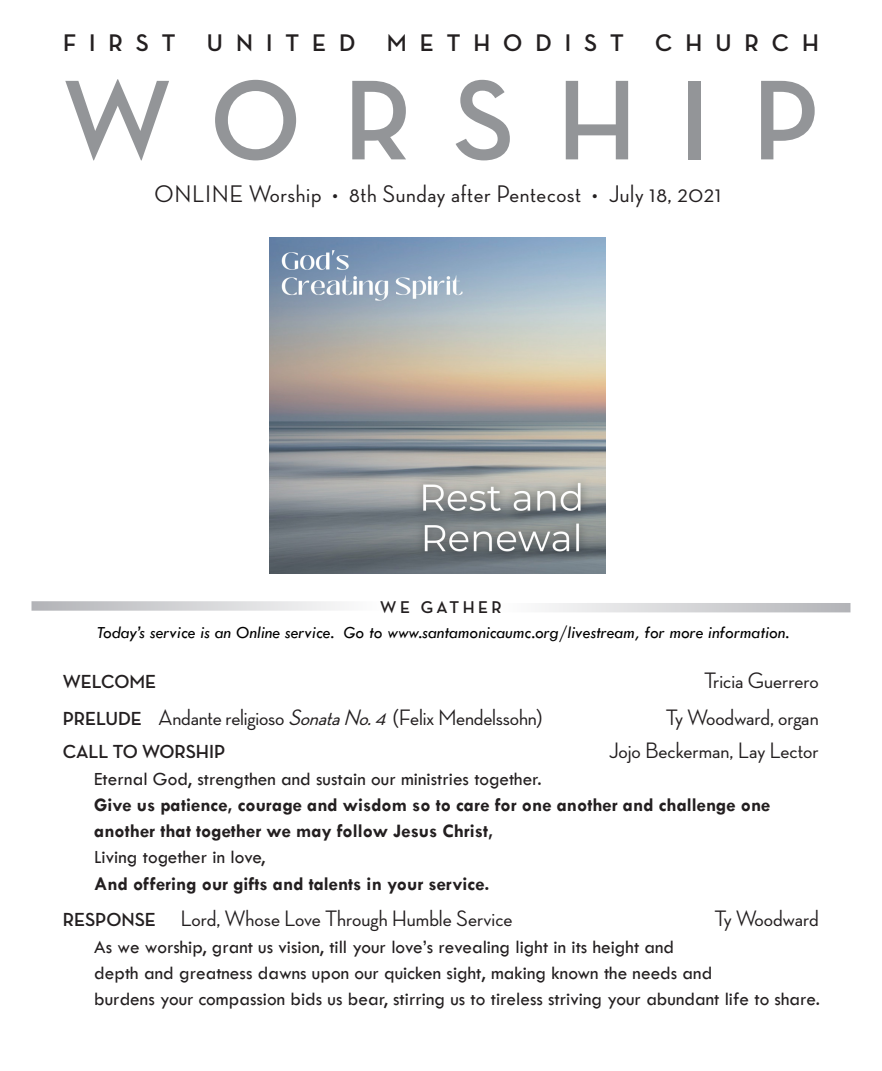
<style>
.page{position:relative;width:882px;height:1071px;background:#fff}
.page>*{position:absolute;margin:0;border:0;box-sizing:border-box;transform-origin:0 0}
.t1{font:700 115.5px "Neutra Disp";letter-spacing:.37em;color:#939598}
.t2{font:500 24.5px "Neutra Disp";letter-spacing:.025em;color:#231f20}
.t3{font:700 24.5px "Neutra Disp";color:#231f20}
.Hymn_Name{font:500 22.75px "Neutra Disp";letter-spacing:-.01em;color:#231f20}
.t4{font:19.25px "Tw Cen";color:#231f20}
.t5{font:700 19.25px "Tw Cen";color:#231f20}
.Hymn_Name-2{font:700 19.25px "Neutra Disp";color:#231f20}
.t6{font:italic 17.5px "Tw Cen";color:#000}
.Rubrics{font:700 17.32px "Neutra Disp";letter-spacing:.2em;color:#231f20}
.s1{font-weight:700;font-size:19.25px}
.s2{font-style:italic}
</style>
<div class="page">
<svg style="left:32px;top:601px;width:308px;height:10px;background:#d5d6d8"></svg>
<svg style="left:545px;top:603px;width:306px;height:9px;background:#d3d3d6"></svg>
<img style="left:270px;top:238px;width:335px;height:335px">
<p class="t3" style="left:63px;top:29px;width:114px">F I R S T</p>
<p class="t3" style="left:207px;top:29px;width:150px">U N I T E D</p>
<p class="t3" style="left:387px;top:29px;width:239px">M E T H O D I S T</p>
<p class="t3" style="left:655px;top:29px;width:165px">C H U R C H</p>
<p class="t1" style="left:63px;top:56px;width:758px">WORSHIP</p>
<p class="t2" style="left:155px;top:180px;width:568px">ONLINE Worship • 8th Sunday after Pentecost • July 18, 2021</p>
<p class="Rubrics" style="left:380px;top:597px;width:123px">WE GATHER</p>
<p class="t6" style="left:97px;top:622px;width:694px">Today’s service is an Online service. Go to www.santamonicaumc.org/livestream, for more information.</p>
<p class="Hymn_Name-2" style="left:63px;top:671px;width:95px">WELCOME</p>
<p class="Hymn_Name" style="left:704px;top:668px;width:116px">Tricia Guerrero</p>
<p class="Hymn_Name" style="left:63px;top:705px;width:481px"><span class="s1">PRELUDE</span> Andante religioso <span class="s2">SonataNo.4</span>(Felix Mendelssohn)</p>
<p class="Hymn_Name" style="left:666px;top:705px;width:154px">Ty Woodward, organ</p>
<p class="Hymn_Name-2" style="left:63px;top:741px;width:164px">CALL TO WORSHIP</p>
<p class="Hymn_Name" style="left:609px;top:738px;width:212px">Jojo Beckerman, Lay Lector</p>
<p class="t4" style="left:94px;top:767px;width:449px">Eternal God, strengthen and sustain our ministries together.</p>
<p class="t5" style="left:94px;top:793px;width:678px">Give us patience, courage and wisdom so to care for one another and challenge one</p>
<p class="t5" style="left:94px;top:819px;width:400px">another that together we may follow Jesus Christ,</p>
<p class="t4" style="left:94px;top:846px;width:173px">Living together in love,</p>
<p class="t5" style="left:94px;top:872px;width:397px">And offering our gifts and talents in your service.</p>
<p class="Hymn_Name" style="left:63px;top:906px;width:451px"><span class="s1">RESPONSE</span> Lord, Whose Love Through Humble Service</p>
<p class="Hymn_Name" style="left:714px;top:906px;width:106px">Ty Woodward</p>
<p class="t4" style="left:94px;top:935px;width:582px">As we worship, grant us vision, till your love’s revealing light in its height and</p>
<p class="t4" style="left:94px;top:961px;width:620px">depth and greatness dawns upon our quicken sight, making known the needs and</p>
<p class="t4" style="left:94px;top:987px;width:727px">burdens your compassion bids us bear, stirring us to tireless striving your abundant life to share.</p>
</div>
